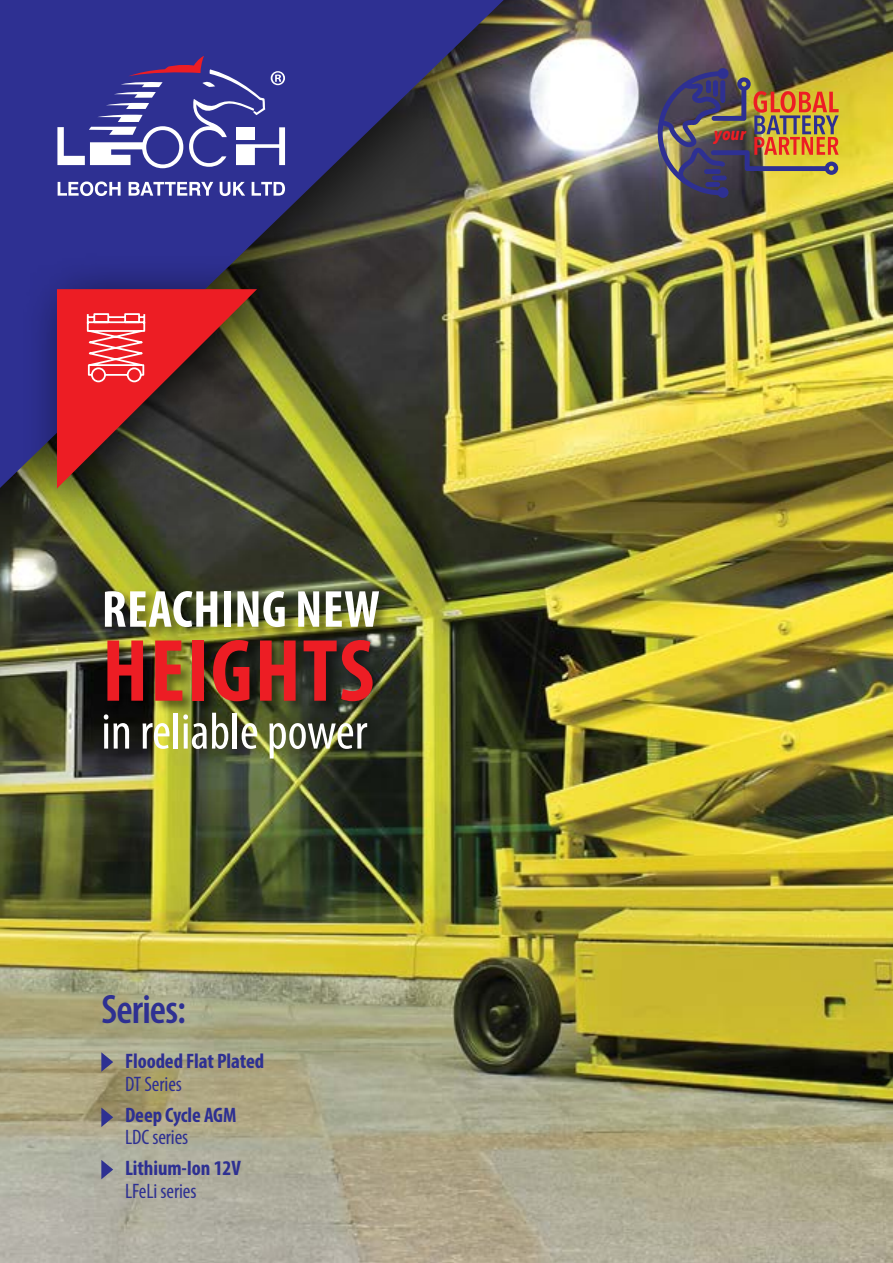
<style>
.page{position:relative;width:893px;height:1263px;background:#fff}
.page>*{position:absolute;margin:0;border:0;box-sizing:border-box;transform-origin:0 0}
.t1{font:700 condensed 89.25px "Myriad Pro";letter-spacing:.02em;color:#ed1d24}
.t2{font:700 condensed 52.5px "Myriad Pro";letter-spacing:.01em;color:#fff}
.t3{font:condensed 51.9px "Myriad Pro";color:#fff}
.t4{font:600 condensed 41.25px "Myriad Pro";letter-spacing:-.02em;color:#2e3092}
.t5{font:700 condensed 21px "Myriad Pro";letter-spacing:-.005em;color:#2e3092}
.t6{font:condensed 21px "Myriad Pro";letter-spacing:-.005em;color:#2e3092}
.t7{font:italic 700 17.25px "Avenir Next Condensed";color:#ed1d24}
</style>
<div class="page">
<img style="left:0;top:0;width:893px;height:1263px">
<svg style="left:101px;top:1160px;width:12px;height:19px"></svg>
<svg style="left:101px;top:1107px;width:12px;height:20px"></svg>
<svg style="left:101px;top:1052px;width:12px;height:20px"></svg>
<div style="left:0;top:0;width:583px;height:562px;background:#000;opacity:.7"></div>
<svg style="left:0;top:0;width:504px;height:488px;background:#404161"></svg>
<svg style="left:57px;top:56px;width:228px;height:112px;background:#5654a3"></svg>
<svg style="left:58px;top:181px;width:63px;height:15px"></svg>
<svg style="left:129px;top:182px;width:84px;height:14px"></svg>
<svg style="left:220px;top:182px;width:25px;height:14px"></svg>
<svg style="left:252px;top:182px;width:33px;height:14px"></svg>
<div style="left:21px;top:253px;width:285px;height:285px;background:#000;opacity:.7"></div>
<img style="left:658px;top:68px;width:181px;height:130px">
<svg style="left:57px;top:289px;width:200px;height:199px;background:#93322f"></svg>
<div style="left:104px;top:590px;width:288px;height:124px;background:#000;opacity:.52"></div>
<h2 class="t2" style="left:102px;top:576px;width:279px">REACHING NEW</h2>
<h1 class="t1" style="left:102px;top:615px;width:273px">HEIGHTS</h1>
<h3 class="t3" style="left:101px;top:700px;width:268px">in reliable power</h3>
<h3 class="t4" style="left:101px;top:987px;width:86px">Series:</h3>
<p class="t5" style="left:125px;top:1048px;width:140px">Flooded Flat Plated</p>
<p class="t6" style="left:125px;top:1071px;width:58px">DT Series</p>
<p class="t5" style="left:125px;top:1101px;width:113px">Deep Cycle AGM</p>
<p class="t6" style="left:125px;top:1124px;width:65px">LDC series</p>
<p class="t5" style="left:125px;top:1155px;width:117px">Lithium-Ion 12V</p>
<p class="t6" style="left:125px;top:1178px;width:73px">LFeLi series</p>
<p class="t7" style="left:714px;top:123px;width:33px">your</p>
</div>
